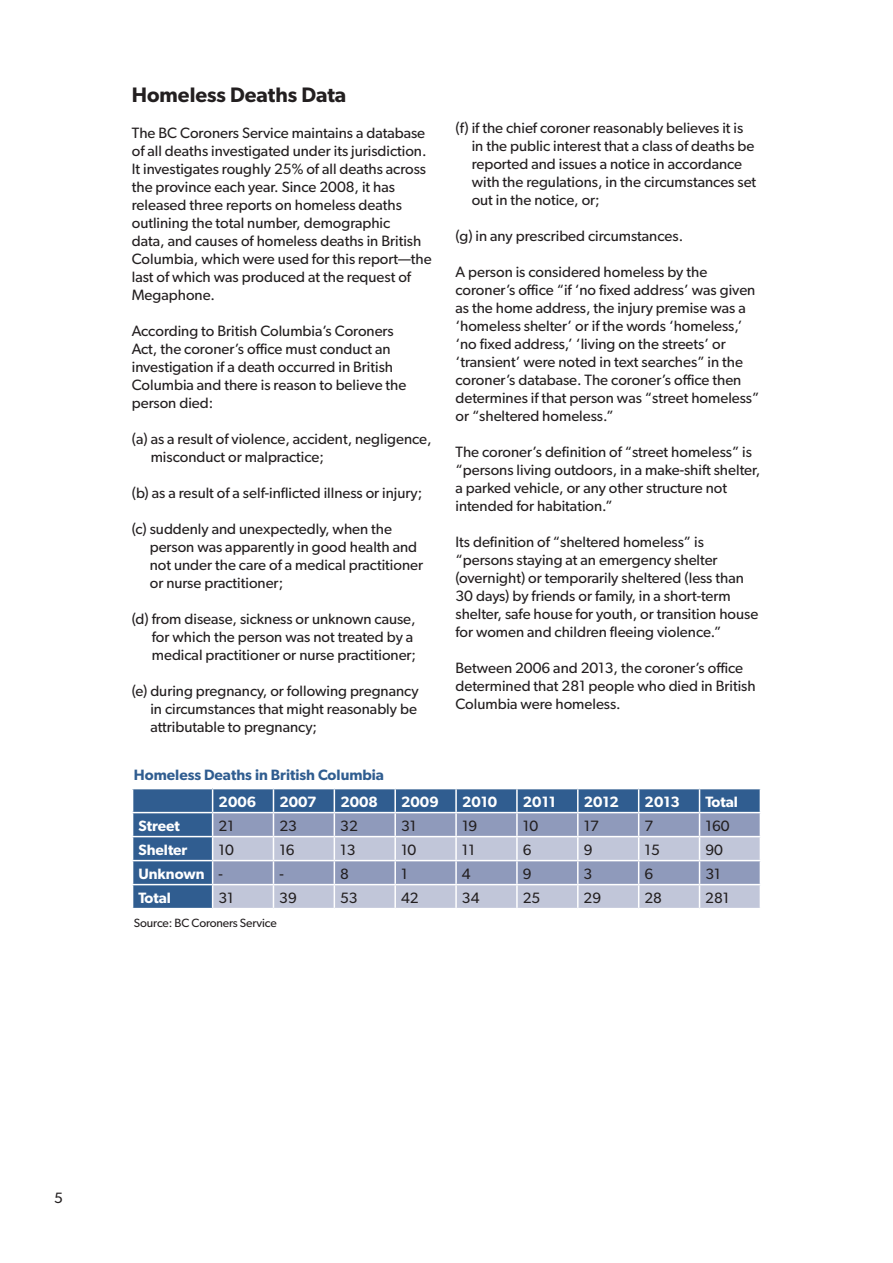
<style>
.page{position:relative;width:893px;height:1263px;background:#fff}
.page>*{position:absolute;margin:0;border:0;box-sizing:border-box;transform-origin:0 0}
.t1{font:600 21px "Gibson";color:#231f20}
.t2{font:15px/18px "Gibson";color:#231f20}
.t3{font:600 15px "Gibson";color:#fff}
.t4{font:600 15px "Gibson";color:#305d90}
.t5{font:12px "Gibson";letter-spacing:-.01em;color:#231f20}
.s1{font-weight:400;color:#231f20}
</style>
<div class="page">
<svg style="left:133px;top:789px;width:79px;height:119px;background:#356192"></svg>
<hr style="left:132px;top:836px;width:81px;height:1px;background:#fff">
<hr style="left:132px;top:860px;width:81px;height:1px;background:#fff">
<hr style="left:132px;top:884px;width:81px;height:1px;background:#fff">
<svg style="left:212px;top:789px;width:549px;height:119px;background:#98a6c3"></svg>
<hr style="left:132px;top:812px;width:81px;height:1px;background:#fff">
<h1 class="t1" style="left:132px;top:82px;width:216px">Homeless Deaths Data</h1>
<p class="t2" style="left:132px;top:123px;width:301px">The BC Coroners Service maintains a database of all deaths investigated under its jurisdiction.<br>It investigates roughly 25% of all deaths across the province each year. Since 2008, it has released three reports on homeless deaths outlining the total number, demographic<br>data, and causes of homeless deaths in British Columbia, which were used for this report—the last of which was produced at the request of Megaphone.</p>
<p class="t2" style="left:132px;top:321px;width:276px">According to British Columbia’s Coroners Act, the coroner’s office must conduct an investigation if a death occurred in British Columbia and there is reason to believe the person died:</p>
<p class="t2" style="left:151px;top:429px;width:282px;text-indent:-19px">(a) as a result of violence, accident, negligence, misconduct or malpractice;</p>
<p class="t2" style="left:132px;top:483px;width:292px">(b) as a result of a self-inflicted illness or injury;</p>
<p class="t2" style="left:150px;top:519px;width:275px;text-indent:-18px">(c) suddenly and unexpectedly, when the person was apparently in good health and not under the care of a medical practitioner or nurse practitioner;</p>
<p class="t2" style="left:152px;top:609px;width:266px;text-indent:-20px">(d) from disease, sickness or unknown cause, for which the person was not treated by a medical practitioner or nurse practitioner;</p>
<p class="t2" style="left:150px;top:681px;width:270px;text-align:justify;text-indent:-19px">(e) during pregnancy, or following pregnancy in circumstances that might reasonably be attributable to pregnancy;</p>
<p class="t4" style="left:134px;top:766px;width:252px">Homeless Deaths in British Columbia</p>
<p class="t2" style="left:472px;top:119px;width:286px;text-indent:-16px">(f) if the chief coroner reasonably believes it is in the public interest that a class of deaths be reported and issues a notice in accordance with the regulations, in the circumstances set out in the notice, or;</p>
<p class="t2" style="left:455px;top:227px;width:229px">(g) in any prescribed circumstances.</p>
<p class="t2" style="left:455px;top:263px;width:305px">A person is considered homeless by the coroner’s office “if ‘no fixed address’ was given as the home address, the injury premise was a ‘homeless shelter’ or if the words ‘homeless,’ ‘no fixed address,’ ‘living on the streets’ or ‘transient’ were noted in text searches” in the coroner’s database. The coroner’s office then determines if that person was “street homeless” or “sheltered homeless.”</p>
<p class="t2" style="left:455px;top:443px;width:306px">The coroner’s definition of “street homeless” is “persons living outdoors, in a make-shift shelter, a parked vehicle, or any other structure not intended for habitation.”</p>
<p class="t2" style="left:455px;top:533px;width:304px">Its definition of “sheltered homeless” is “persons staying at an emergency shelter (overnight) or temporarily sheltered (less than 30 days) by friends or family, in a short-term shelter, safe house for youth, or transition house for women and children fleeing violence.”</p>
<p class="t2" style="left:455px;top:659px;width:302px">Between 2006 and 2013, the coroner’s office determined that 281 people who died in British<br>Columbia were homeless.</p>
<p class="t3" style="left:219px;top:792px;width:39px">2006</p>
<p class="t3" style="left:279px;top:792px;width:38px">2007</p>
<p class="t3" style="left:340px;top:792px;width:39px">2008</p>
<p class="t3" style="left:401px;top:792px;width:39px">2009</p>
<p class="t3" style="left:462px;top:792px;width:37px">2010</p>
<p class="t3" style="left:523px;top:792px;width:34px">2011</p>
<p class="t3" style="left:584px;top:792px;width:37px">2012</p>
<p class="t3" style="left:645px;top:792px;width:37px">2013</p>
<p class="t3" style="left:705px;top:792px;width:34px">Total</p>
<p class="t3" style="left:139px;top:816px;width:43px">Street</p>
<p class="t2" style="left:219px;top:816px;width:17px">21</p>
<p class="t2" style="left:279px;top:816px;width:19px">23</p>
<p class="t2" style="left:340px;top:816px;width:19px">32</p>
<p class="t2" style="left:401px;top:816px;width:17px">31</p>
<p class="t2" style="left:462px;top:816px;width:17px">19</p>
<p class="t2" style="left:523px;top:816px;width:17px">10</p>
<p class="t2" style="left:584px;top:816px;width:17px">17</p>
<p class="t2" style="left:645px;top:816px;width:10px">7</p>
<p class="t2" style="left:705px;top:816px;width:26px">160</p>
<p class="t3" style="left:138px;top:840px;width:50px">Shelter</p>
<p class="t2" style="left:219px;top:840px;width:17px">10</p>
<p class="t2" style="left:279px;top:840px;width:17px">16</p>
<p class="t2" style="left:340px;top:840px;width:17px">13</p>
<p class="t2" style="left:401px;top:840px;width:17px">10</p>
<p class="t2" style="left:462px;top:840px;width:15px">11</p>
<p class="t2" style="left:523px;top:840px;width:10px">6</p>
<p class="t2" style="left:584px;top:840px;width:10px">9</p>
<p class="t2" style="left:644px;top:840px;width:17px">15</p>
<p class="t2" style="left:705px;top:840px;width:19px">90</p>
<p class="t3" style="left:138px;top:864px;width:86px">Unknown <span class="s1">-</span></p>
<p class="t2" style="left:279px;top:864px;width:6px">-</p>
<p class="t2" style="left:340px;top:864px;width:10px">8</p>
<p class="t2" style="left:401px;top:864px;width:8px">1</p>
<p class="t2" style="left:462px;top:864px;width:10px">4</p>
<p class="t2" style="left:523px;top:864px;width:10px">9</p>
<p class="t2" style="left:584px;top:864px;width:10px">3</p>
<p class="t2" style="left:644px;top:864px;width:10px">6</p>
<p class="t2" style="left:705px;top:864px;width:17px">31</p>
<p class="t3" style="left:138px;top:888px;width:34px">Total</p>
<p class="t2" style="left:218px;top:888px;width:17px">31</p>
<p class="t2" style="left:279px;top:888px;width:19px">39</p>
<p class="t2" style="left:340px;top:888px;width:19px">53</p>
<p class="t2" style="left:401px;top:888px;width:19px">42</p>
<p class="t2" style="left:462px;top:888px;width:19px">34</p>
<p class="t2" style="left:523px;top:888px;width:19px">25</p>
<p class="t2" style="left:584px;top:888px;width:19px">29</p>
<p class="t2" style="left:644px;top:888px;width:19px">28</p>
<p class="t2" style="left:705px;top:888px;width:26px">281</p>
<p class="t5" style="left:134px;top:916px;width:144px">Source: BC Coroners Service</p>
<p class="t2" style="left:54px;top:1189px;width:10px">5</p>
</div>
